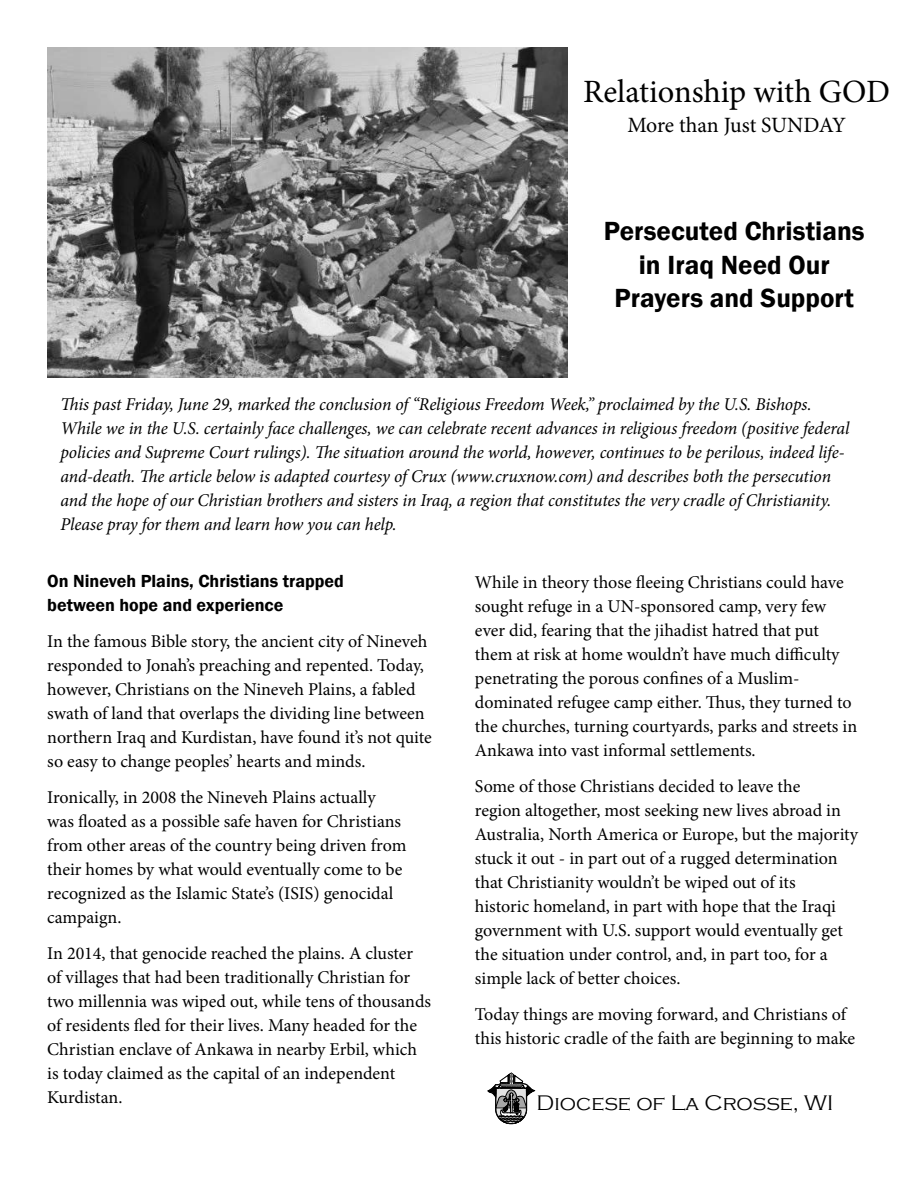
<style>
.page{position:relative;width:918px;height:1188px;background:#fff}
.page>*{position:absolute;margin:0;border:0;box-sizing:border-box;transform-origin:0 0}
.t1{font:32.55px "Minion Pro";color:#000}
.t2{font:600 27px/33.6px "Franklin Gothic";color:#000;text-align:center}
.t3{font:300 21.75px "Copperplate Gothic";color:#000}
.t4{font:21.75px "Minion Pro";letter-spacing:-.01em;color:#000}
.t5{font:18px/24px "Minion Pro";color:#000}
.t6{font:italic 18px/24px "Minion Pro";letter-spacing:-.01em;color:#000}
.t7{font:600 18px/24px "Franklin Gothic";color:#000}
</style>
<div class="page">
<svg style="left:488px;top:1073px;width:47px;height:52px"></svg>
<img style="left:47px;top:47px;width:521px;height:331px">
<h1 class="t1" style="left:583px;top:70px;width:308px">Relationship with GOD</h1>
<p class="t4" style="left:627px;top:111px;width:220px">More than Just SUNDAY</p>
<h2 class="t2" style="left:604px;top:215px;width:262px">Persecuted Christians in Iraq Need Our<br>Prayers and Support</h2>
<p class="t6" style="left:60px;top:392px;width:790px">This past Friday, June 29, marked the conclusion of “Religious Freedom Week,” proclaimed by the U.S. Bishops.<br>While we in the U.S. certainly face challenges, we can celebrate recent advances in religious freedom (positive federal policies and Supreme Court rulings). The situation around the world, however, continues to be perilous, indeed life&shy;and-death. The article below is adapted courtesy of Crux (www.cruxnow.com) and describes both the persecution and the hope of our Christian brothers and sisters in Iraq, a region that constitutes the very cradle of Christianity.<br>Please pray for them and learn how you can help.</p>
<p class="t7" style="left:47px;top:570px;width:298px">On Nineveh Plains, Christians trapped between hope and experience</p>
<p class="t5" style="left:47px;top:630px;width:386px">In the famous Bible story, the ancient city of Nineveh responded to Jonah’s preaching and repented. Today, however, Christians on the Nineveh Plains, a fabled swath of land that overlaps the dividing line between northern Iraq and Kurdistan, have found it’s not quite so easy to change peoples’ hearts and minds.</p>
<p class="t5" style="left:47px;top:786px;width:361px">Ironically, in 2008 the Nineveh Plains actually was floated as a possible safe haven for Christians from other areas of the country being driven from their homes by what would eventually come to be recognized as the Islamic State’s (ISIS) genocidal campaign.</p>
<p class="t5" style="left:47px;top:941px;width:385px">In 2014, that genocide reached the plains. A cluster of villages that had been traditionally Christian for two millennia was wiped out, while tens of thousands of residents fled for their lives. Many headed for the Christian enclave of Ankawa in nearby Erbil, which is today claimed as the capital of an independent Kurdistan.</p>
<p class="t5" style="left:475px;top:570px;width:384px">While in theory those fleeing Christians could have sought refuge in a UN-sponsored camp, very few ever did, fearing that the jihadist hatred that put them at risk at home wouldn’t have much difficulty penetrating the porous confines of a Muslim&shy;dominated refugee camp either. Thus, they turned to the churches, turning courtyards, parks and streets in Ankawa into vast informal settlements.</p>
<p class="t5" style="left:475px;top:774px;width:385px">Some of those Christians decided to leave the<br>region altogether, most seeking new lives abroad in Australia, North America or Europe, but the majority stuck it out - in part out of a rugged determination that Christianity wouldn’t be wiped out of its<br>historic homeland, in part with hope that the Iraqi government with U.S. support would eventually get the situation under control, and, in part too, for a simple lack of better choices.</p>
<p class="t5" style="left:475px;top:1002px;width:382px">Today things are moving forward, and Christians of this historic cradle of the faith are beginning to make</p>
<p class="t3" style="left:537px;top:1091px;width:298px">Diocese of La Crosse, WI</p>
</div>
